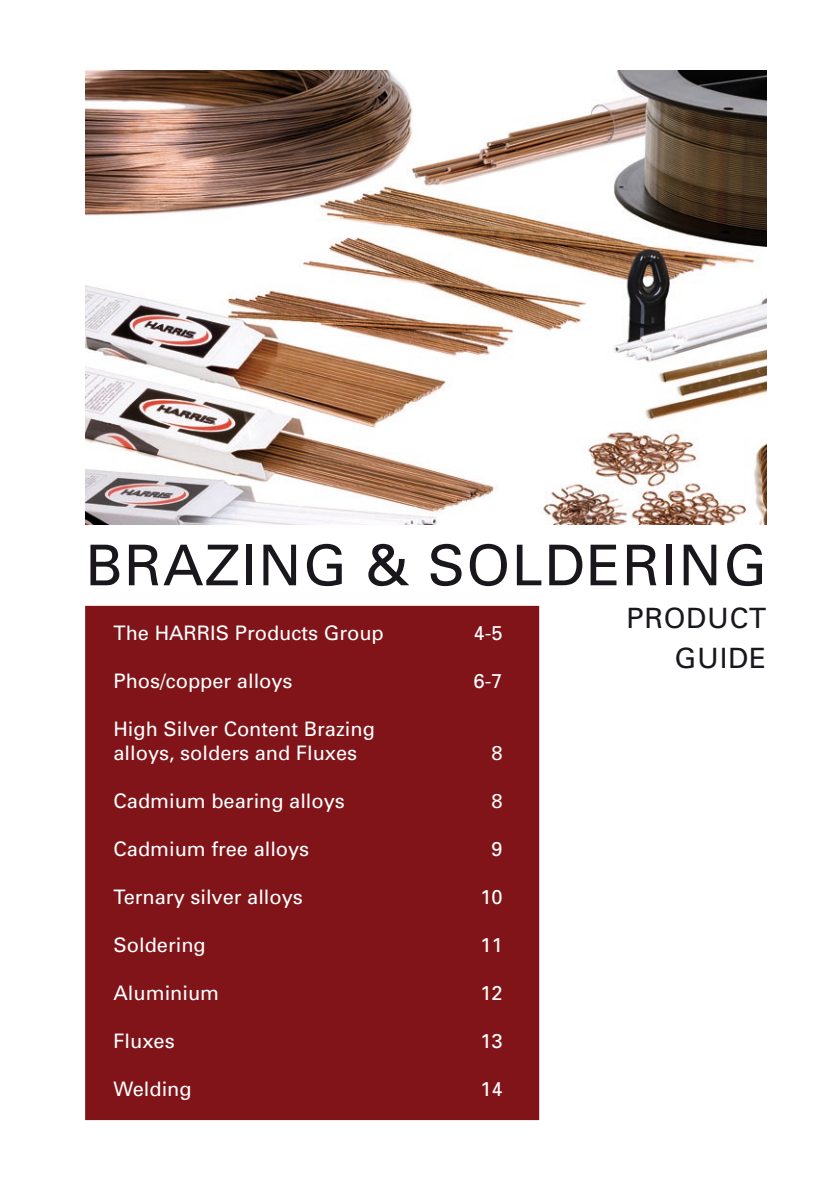
<style>
.page{position:relative;width:823px;height:1191px;background:#fff}
.page>*{position:absolute;margin:0;border:0;box-sizing:border-box;transform-origin:0 0}
.t1{font:56.2px "Univers";letter-spacing:.025em;color:#1a171c}
.t2{font:28px/40px "Univers";letter-spacing:.025em;color:#1a171c;text-align:right}
.t3{font:20px/24px "Univers";color:#fff}
</style>
<div class="page">
<img style="left:85px;top:71px;width:680px;height:453px">
<div style="left:85px;top:606px;width:454px;height:514px;background:#801418"></div>
<h1 class="t1" style="left:85px;top:530px;width:683px">BRAZING &amp; SOLDERING</h1>
<p class="t3" style="left:113px;top:620px;width:272px">The HARRIS Products Group</p>
<p class="t3" style="left:113px;top:668px;width:180px">Phos/copper alloys</p>
<p class="t3" style="left:113px;top:716px;width:263px">High Silver Content Brazing alloys, solders and Fluxes</p>
<p class="t3" style="left:113px;top:788px;width:233px">Cadmium bearing alloys</p>
<p class="t3" style="left:113px;top:836px;width:197px">Cadmium free alloys</p>
<p class="t3" style="left:113px;top:884px;width:191px">Ternary silver alloys</p>
<p class="t3" style="left:113px;top:932px;width:94px">Soldering</p>
<p class="t3" style="left:113px;top:980px;width:107px">Aluminium</p>
<p class="t3" style="left:113px;top:1028px;width:63px">Fluxes</p>
<p class="t3" style="left:113px;top:1076px;width:80px">Welding</p>
<h2 class="t2" style="left:626px;top:598px;width:141px">PRODUCT<br>GUIDE</h2>
<p class="t3" style="left:473px;top:620px;width:30px">4-5</p>
<p class="t3" style="left:473px;top:668px;width:30px">6-7</p>
<p class="t3" style="left:491px;top:740px;width:13px">8</p>
<p class="t3" style="left:491px;top:788px;width:13px">8</p>
<p class="t3" style="left:491px;top:836px;width:13px">9</p>
<p class="t3" style="left:480px;top:884px;width:24px">10</p>
<p class="t3" style="left:480px;top:932px;width:24px">11</p>
<p class="t3" style="left:480px;top:980px;width:24px">12</p>
<p class="t3" style="left:480px;top:1028px;width:24px">13</p>
<p class="t3" style="left:480px;top:1076px;width:24px">14</p>
</div>
